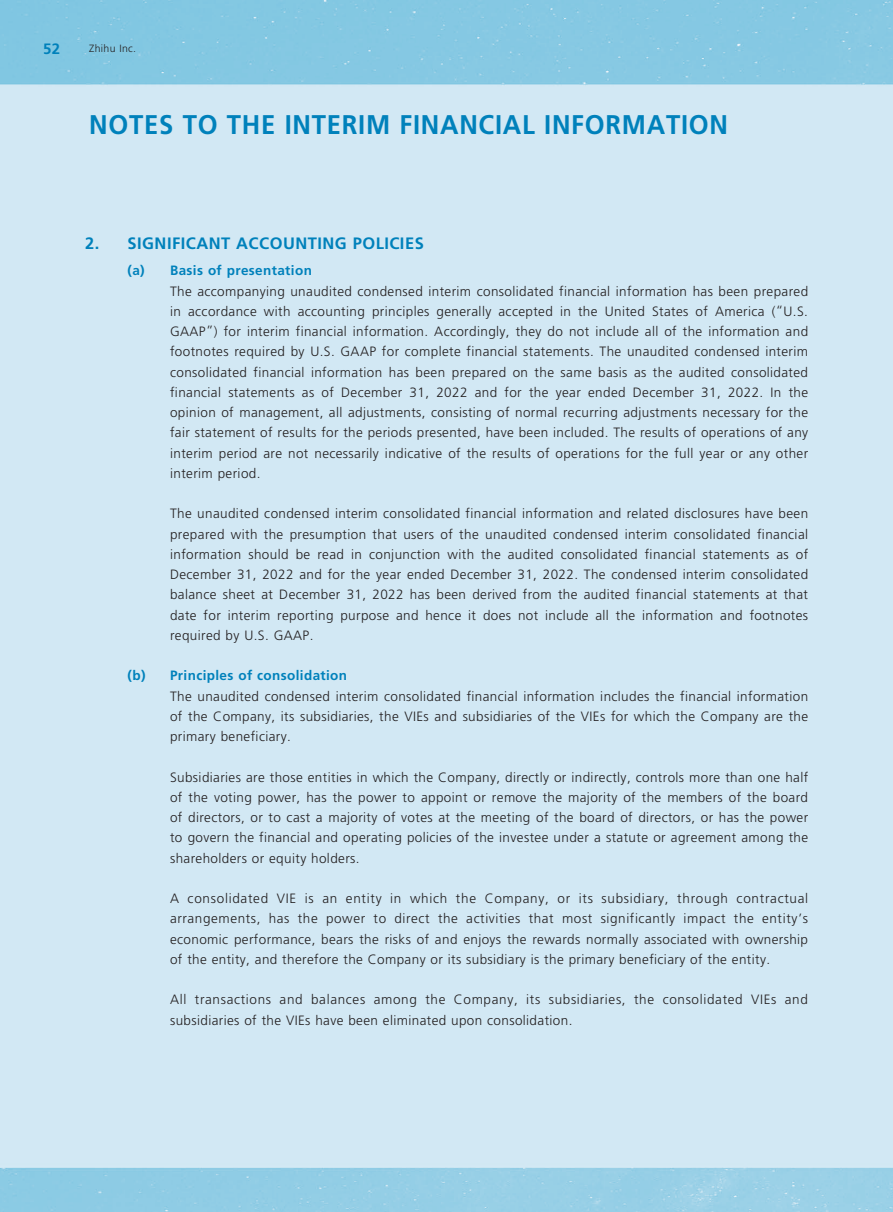
<style>
.page{position:relative;width:893px;height:1212px;background:#fff}
.page>*{position:absolute;margin:0;border:0;box-sizing:border-box;transform-origin:0 0}
.t1{font:700 27px "Jwgqgm Frutiger LT Std";letter-spacing:.03em;color:#0081bb;scale:.95 1}
.t2{font:700 16.5px "Skwhpt Frutiger LT Std";letter-spacing:.03em;color:#0081bb}
.t3{font:700 15px "Skwhpt Frutiger LT Std";color:#0081bb}
.t4{font:300 13.5px/20.2px "Vqhxbv Frutiger LT Std";letter-spacing:.03em;color:#231f20;text-align:justify}
.t5{font:300 13.5px/20.2px "Vqhxbv Frutiger LT Std";letter-spacing:.05em;color:#231f20}
.t6{font:700 13.5px "Skwhpt Frutiger LT Std";letter-spacing:.03em;color:#0081bb}
.t7{font:300 10.5px "Sqwvwt Frutiger LT Std";letter-spacing:.03em;color:#231f20}
</style>
<div class="page">
<p class="t3" style="left:43px;top:40px;width:19px">52</p>
<p class="t7" style="left:89px;top:43px;width:48px">Zhihu Inc.</p>
<h1 class="t1" style="left:89px;top:109px;width:674px">NOTES TO THE INTERIM FINANCIAL INFORMATION</h1>
<p class="t2" style="left:85px;top:233px;width:340px">2. SIGNIFICANT ACCOUNTING POLICIES</p>
<p class="t6" style="left:128px;top:263px;width:186px">(a) Basis of presentation</p>
<p class="t4" style="left:170px;top:281px;width:640px">The accompanying unaudited condensed interim consolidated financial information has been prepared in accordance with accounting principles generally accepted in the United States of America (“U.S.<br>GAAP”) for interim financial information. Accordingly, they do not include all of the information and footnotes required by U.S. GAAP for complete financial statements. The unaudited condensed interim consolidated financial information has been prepared on the same basis as the audited consolidated financial statements as of December 31, 2022 and for the year ended December 31, 2022. In the opinion of management, all adjustments, consisting of normal recurring adjustments necessary for the fair statement of results for the periods presented, have been included. The results of operations of any interim period are not necessarily indicative of the results of operations for the full year or any other interim period.</p>
<p class="t4" style="left:170px;top:504px;width:640px">The unaudited condensed interim consolidated financial information and related disclosures have been prepared with the presumption that users of the unaudited condensed interim consolidated financial information should be read in conjunction with the audited consolidated financial statements as of December 31, 2022 and for the year ended December 31, 2022. The condensed interim consolidated balance sheet at December 31, 2022 has been derived from the audited financial statements at that date for interim reporting purpose and hence it does not include all the information and footnotes required by U.S. GAAP.</p>
<p class="t6" style="left:128px;top:668px;width:221px">(b) Principles of consolidation</p>
<p class="t4" style="left:170px;top:686px;width:640px">The unaudited condensed interim consolidated financial information includes the financial information of the Company, its subsidiaries, the VIEs and subsidiaries of the VIEs for which the Company are the primary beneficiary.</p>
<p class="t4" style="left:170px;top:767px;width:640px">Subsidiaries are those entities in which the Company, directly or indirectly, controls more than one half of the voting power, has the power to appoint or remove the majority of the members of the board of directors, or to cast a majority of votes at the meeting of the board of directors, or has the power to govern the financial and operating policies of the investee under a statute or agreement among the shareholders or equity holders.</p>
<p class="t4" style="left:170px;top:888px;width:640px">A consolidated VIE is an entity in which the Company, or its subsidiary, through contractual arrangements, has the power to direct the activities that most significantly impact the entity’s economic performance, bears the risks of and enjoys the rewards normally associated with ownership of the entity, and therefore the Company or its subsidiary is the primary beneficiary of the entity.</p>
<p class="t5" style="left:170px;top:990px;width:639px">All transactions and balances among the Company, its subsidiaries, the consolidated VIEs and subsidiaries of the VIEs have been eliminated upon consolidation.</p>
</div>
